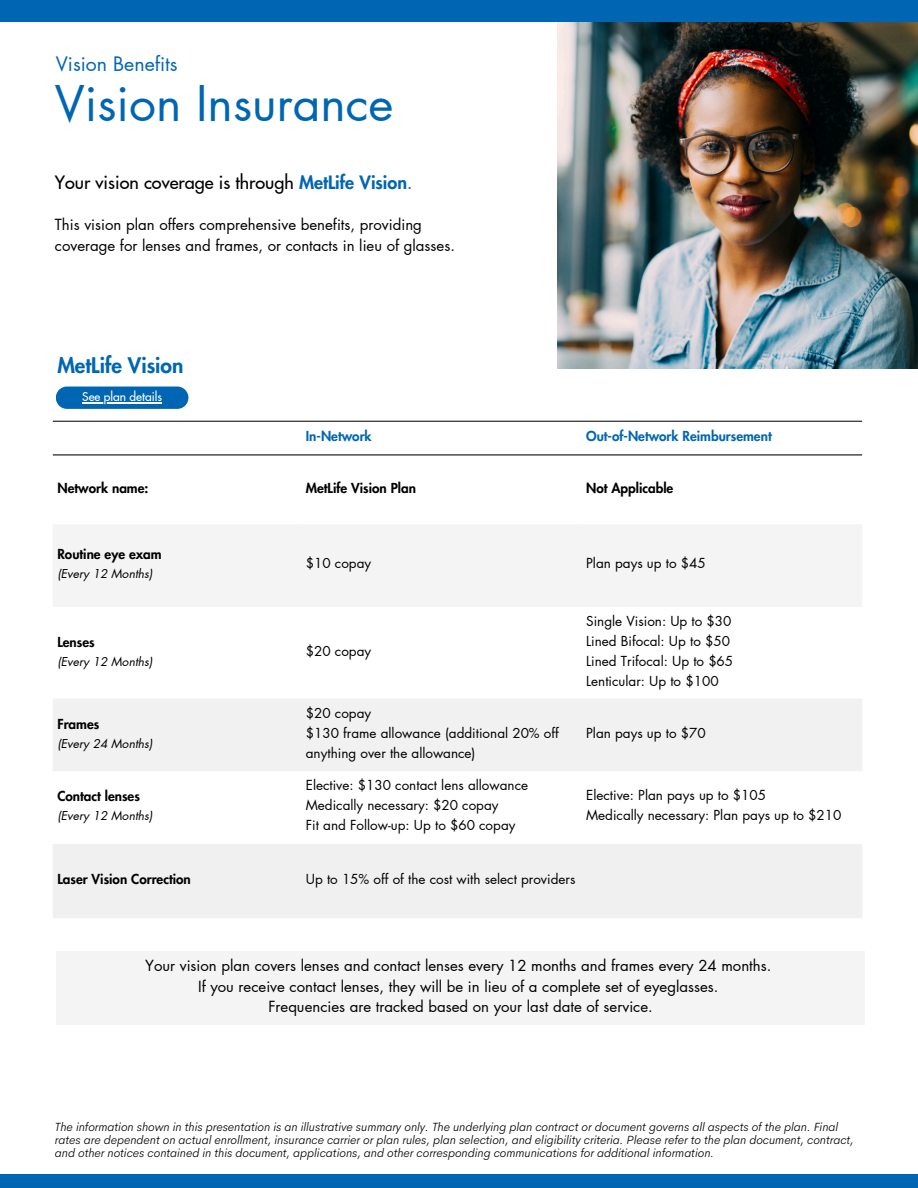
<style>
.page{position:relative;width:918px;height:1188px;background:#fff}
.page>*{position:absolute;margin:0;border:0;box-sizing:border-box;transform-origin:0 0}
.t1{font:48px "Futura LT Pro";color:#0066b3}
.t2{font:800 21px "Futura LT Pro";color:#0066b3}
.t3{font:19.5px "Futura LT Pro";color:#0066b3}
.t4{font:500 18px "Futura LT Pro";color:#000}
.t5{font:15px/20.2px "Futura LT Pro";color:#000}
.t6{font:13.5px/20px "Futura LT Pro";color:#000}
.t7{font:800 13.5px "Futura LT Pro";color:#000}
.t8{font:800 13.5px "Futura LT Pro";color:#0066b3}
.t9{font:italic 300 12px/13px "Cerebri Sans";color:#000}
.t10{font:italic 12px "Futura LT Pro";color:#000}
.t11{font:500 12px "Futura LT Pro";color:#fff}
.s1{font-weight:800;color:#0066b3}
.s2{color:#0066b3}
</style>
<div class="page">
<img style="left:557px;top:21px;width:361px;height:347px">
<div style="left:53px;top:524px;width:809px;height:83px;background:#f4f4f4"></div>
<div style="left:53px;top:699px;width:809px;height:72px;background:#f1f1f1"></div>
<div style="left:53px;top:844px;width:809px;height:74px;background:#f0f0f0"></div>
<hr style="left:53px;top:421px;width:809px;height:1px;background:#252525">
<hr style="left:53px;top:454px;width:809px;height:2px;background:#252525">
<svg style="left:56px;top:387px;width:132px;height:22px;background:#106fb7"></svg>
<hr style="left:82px;top:402px;width:80px;height:1px;background:#fff">
<div style="left:56px;top:951px;width:809px;height:74px;background:#f4f4f4"></div>
<div style="left:0;top:1174px;width:918px;height:14px;background:#0066b3"></div>
<div style="left:0;top:0;width:918px;height:21px;background:#0066b3"></div>
<p class="t3" style="left:56px;top:55px;width:123px">Vision Benefits</p>
<h4 class="t1" style="left:55px;top:82px;width:340px">Vision Insurance</h4>
<h3 class="t4" style="left:55px;top:174px;width:359px">Your vision coverage is through <span class="s1">MetLife Vision</span><span class="s2">.</span></h3>
<h1 class="t5" style="left:55px;top:215px;width:402px">This vision plan offers comprehensive benefits, providing coverage for lenses and frames, or contacts in lieu of glasses.</h1>
<p class="t2" style="left:57px;top:356px;width:128px">MetLife Vision</p>
<h5 class="t11" style="left:82px;top:391px;width:81px">See plan details</h5>
<p class="t8" style="left:306px;top:430px;width:67px">In-Network</p>
<p class="t8" style="left:586px;top:430px;width:187px">Out-of-Network Reimbursement</p>
<p class="t7" style="left:57px;top:482px;width:93px">Network name:</p>
<p class="t7" style="left:306px;top:482px;width:112px">MetLife Vision Plan</p>
<p class="t7" style="left:586px;top:482px;width:89px">Not Applicable</p>
<p class="t7" style="left:57px;top:548px;width:106px">Routine eye exam</p>
<p class="t10" style="left:57px;top:568px;width:97px">(Every 12 Months)</p>
<p class="t7" style="left:57px;top:636px;width:39px">Lenses</p>
<p class="t10" style="left:57px;top:656px;width:97px">(Every 12 Months)</p>
<p class="t7" style="left:57px;top:718px;width:43px">Frames</p>
<p class="t10" style="left:57px;top:738px;width:97px">(Every 24 Months)</p>
<p class="t7" style="left:57px;top:790px;width:84px">Contact lenses</p>
<p class="t10" style="left:57px;top:810px;width:97px">(Every 12 Months)</p>
<p class="t6" style="left:306px;top:554px;width:67px">$10 copay</p>
<p class="t6" style="left:586px;top:554px;width:121px">Plan pays up to $45</p>
<p class="t6" style="left:306px;top:642px;width:67px">$20 copay</p>
<p class="t6" style="left:586px;top:612px;width:147px">Single Vision: Up to $30</p>
<p class="t6" style="left:586px;top:632px;width:145px">Lined Bifocal: Up to $50</p>
<p class="t6" style="left:586px;top:652px;width:149px">Lined Trifocal: Up to $65</p>
<p class="t6" style="left:586px;top:672px;width:134px">Lenticular: Up to $100</p>
<p class="t6" style="left:306px;top:704px;width:67px">$20 copay</p>
<p class="t6" style="left:306px;top:724px;width:255px">$130 frame allowance (additional 20% off anything over the allowance)</p>
<p class="t6" style="left:586px;top:724px;width:121px">Plan pays up to $70</p>
<p class="t6" style="left:306px;top:776px;width:224px">Elective: $130 contact lens allowance</p>
<p class="t6" style="left:306px;top:796px;width:194px">Medically necessary: $20 copay</p>
<p class="t6" style="left:306px;top:816px;width:211px">Fit and Follow-up: Up to $60 copay</p>
<p class="t6" style="left:586px;top:786px;width:181px">Elective: Plan pays up to $105</p>
<p class="t6" style="left:586px;top:806px;width:257px">Medically necessary: Plan pays up to $210</p>
<p class="t7" style="left:57px;top:873px;width:135px">Laser Vision Correction</p>
<p class="t6" style="left:306px;top:869px;width:271px">Up to 15% off of the cost with select providers</p>
<h4 class="t5" style="left:145px;top:956px;width:628px;text-align:center">Your vision plan covers lenses and contact lenses every 12 months and frames every 24 months.<br>If you receive contact lenses, they will be in lieu of a complete set of eyeglasses.<br>Frequencies are tracked based on your last date of service.</h4>
<h2 class="t9" style="left:55px;top:1121px;width:800px">The information shown in this presentation is an illustrative summary only. The underlying plan contract or document governs all aspects of the plan. Final rates are dependent on actual enrollment, insurance carrier or plan rules, plan selection, and eligibility criteria. Please refer to the plan document, contract, and other notices contained in this document, applications, and other corresponding communications for additional information.</h2>
</div>
